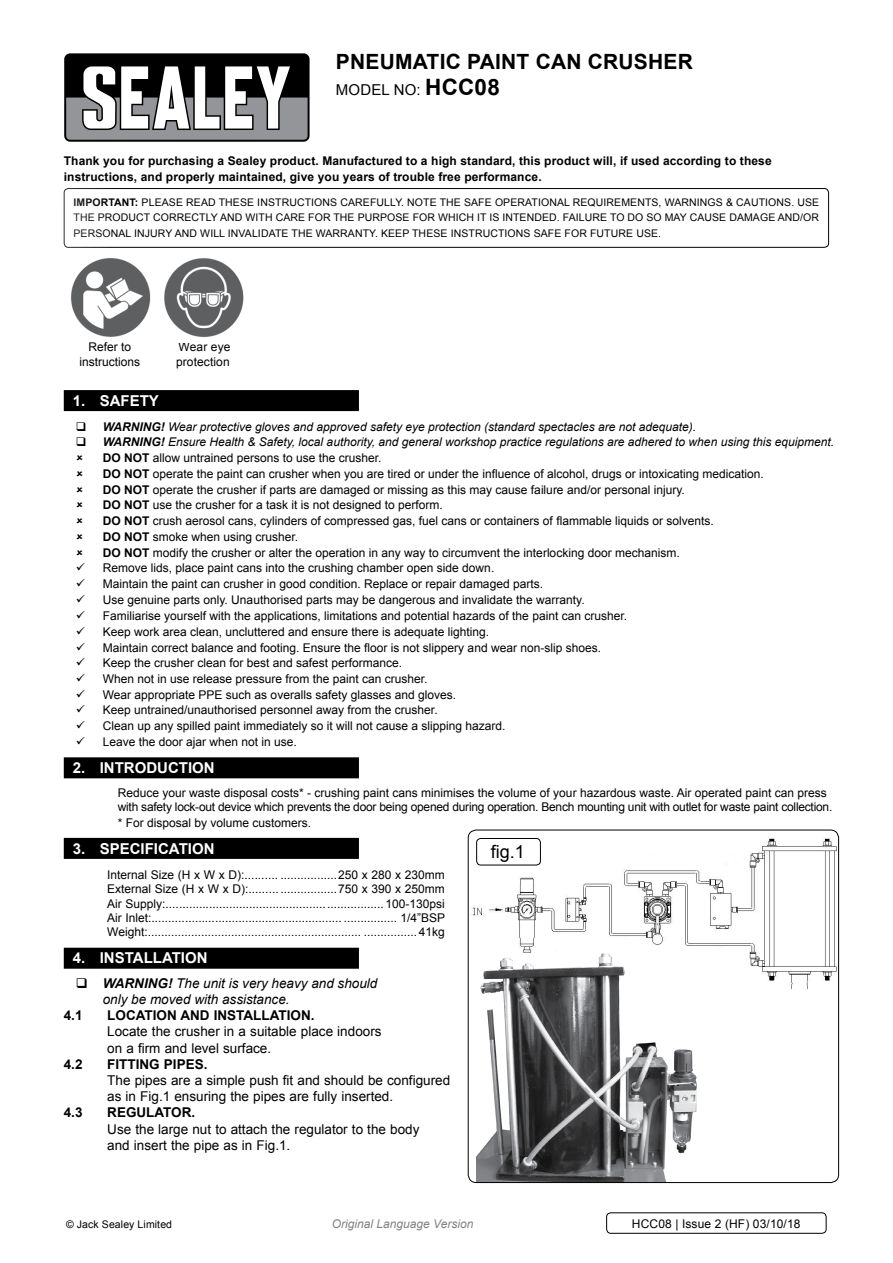
<style>
.page{position:relative;width:893px;height:1263px;background:#fff}
.page>*{position:absolute;margin:0;border:0;box-sizing:border-box;transform-origin:0 0}
.t1{font:700 21px "Arial";letter-spacing:.01em;color:#000}
.t2{font:18px "Arial";color:#000}
.t3{font:700 15px "Arial";color:#fff}
.t4{font:15px "Arial";letter-spacing:.01em;color:#000}
.t5{font:13.5px/16.2px "Arial";color:#000}
.t6{font:italic 13.5px/15.8px "Arial";color:#000}
.t7{font:700 13.5px "Arial";color:#000}
.t8{font:12px/15.8px "Arial";color:#000}
.t9{font:12px/14.4px "Arial";letter-spacing:-.02em;color:#000}
.t10{font:700 12px/15.8px "Arial";letter-spacing:.01em;color:#000}
.t11{font:italic 12px "Arial";color:#808285}
.t12{font:10.5px/15.8px "Arial";letter-spacing:.01em;color:#000;text-align:justify}
.s1{font-weight:700;font-size:22.5px}
.s2{font-weight:700}
.s3{font-weight:700;font-style:italic}
.s4{font-style:italic}
</style>
<div class="page">
<img style="left:71px;top:258px;width:80px;height:79px">
<img style="left:164px;top:258px;width:80px;height:79px">
<div style="left:64px;top:53px;width:246px;height:89px;background:#000;border-radius:6px"></div>
<svg style="left:66px;top:66px;width:242px;height:74px"></svg>
<div style="left:64px;top:188px;width:765px;height:60px;border:1px solid #000;border-radius:4px"></div>
<div style="left:606px;top:1212px;width:220px;height:22px;border:1px solid #000;border-radius:4px"></div>
<img style="left:468px;top:829px;width:371px;height:159px">
<img style="left:476px;top:953px;width:222px;height:228px">
<div style="left:468px;top:830px;width:371px;height:353px;border:1px solid #000;border-radius:8px"></div>
<div style="left:477px;top:838px;width:63px;height:27px;background:#fff;border-radius:4px"></div>
<div style="left:476px;top:838px;width:65px;height:27px;border:1px solid #000;border-radius:4px"></div>
<div style="left:64px;top:390px;width:295px;height:21px;background:#000"></div>
<div style="left:64px;top:757px;width:295px;height:21px;background:#000"></div>
<div style="left:64px;top:838px;width:295px;height:21px;background:#000"></div>
<div style="left:64px;top:948px;width:295px;height:21px;background:#000"></div>
<h1 class="t1" style="left:336px;top:48px;width:358px">PNEUMATIC PAINT CAN CRUSHER</h1>
<p class="t4" style="left:336px;top:80px;width:165px">model no: <span class="s1">HCC08</span></p>
<p class="t10" style="left:64px;top:153px;width:709px">Thank you for purchasing a Sealey product. Manufactured to a high standard, this product will, if used according to these instructions, and properly maintained, give you years of trouble free performance.</p>
<p class="t12" style="left:74px;top:194px;width:747px"><span class="s2">IMPORTANT:</span> PLEASE READ THESE INSTRUCTIONS CAREFULLY. NOTE THE SAFE OPERATIONAL REQUIREMENTS, WARNINGS &amp; CAUTIONS. USE THE PRODUCT CORRECTLY AND WITH CARE FOR THE PURPOSE FOR WHICH IT IS INTENDED. FAILURE TO DO SO MAY CAUSE DAMAGE AND/OR PERSONAL INJURY AND WILL INVALIDATE THE WARRANTY. KEEP THESE INSTRUCTIONS SAFE FOR FUTURE USE.</p>
<p class="t8" style="left:80px;top:340px;width:62px;line-height:14.4px;text-align:center">Refer to instructions</p>
<p class="t8" style="left:176px;top:340px;width:56px;line-height:14.4px">Wear eye protection</p>
<p class="t3" style="left:73px;top:391px;width:88px">1. SAFETY</p>
<p class="t8" style="left:103px;top:419px;width:733px"><span class="s3">WARNING!</span> <span class="s4">Wear protective gloves and approved safety eye protection (standard spectacles are not adequate).<br></span><span class="s3">WARNING!</span> <span class="s4">Ensure Health &amp; Safety, local authority, and general workshop practice regulations are adhered to when using this equipment.<br></span><span class="s2">DO NOT</span> allow untrained persons to use the crusher.<br><span class="s2">DO NOT</span> operate the paint can crusher when you are tired or under the influence of alcohol, drugs or intoxicating medication.<br><span class="s2">DO NOT</span> operate the crusher if parts are damaged or missing as this may cause failure and/or personal injury.<br><span class="s2">DO NOT</span> use the crusher for a task it is not designed to perform.<br><span class="s2">DO NOT</span> crush aerosol cans, cylinders of compressed gas, fuel cans or containers of flammable liquids or solvents.<br><span class="s2">DO NOT</span> smoke when using crusher.<br><span class="s2">DO NOT</span> modify the crusher or alter the operation in any way to circumvent the interlocking door mechanism.<br>Remove lids, place paint cans into the crushing chamber open side down.<br>Maintain the paint can crusher in good condition. Replace or repair damaged parts.<br>Use genuine parts only. Unauthorised parts may be dangerous and invalidate the warranty.<br>Familiarise yourself with the applications, limitations and potential hazards of the paint can crusher.<br>Keep work area clean, uncluttered and ensure there is adequate lighting.<br>Maintain correct balance and footing. Ensure the floor is not slippery and wear non-slip shoes.<br>Keep the crusher clean for best and safest performance.<br>When not in use release pressure from the paint can crusher.<br>Wear appropriate PPE such as overalls safety glasses and gloves.<br>Keep untrained/unauthorised personnel away from the crusher.<br>Clean up any spilled paint immediately so it will not cause a slipping hazard.<br>Leave the door ajar when not in use.</p>
<p class="t3" style="left:73px;top:758px;width:43px">2. Introduction</p>
<p class="t9" style="left:118px;top:785px;width:716px">Reduce your waste disposal costs* - crushing paint cans minimises the volume of your hazardous waste. Air operated paint can press with safety lock-out device which prevents the door being opened during operation. Bench mounting unit with outlet for waste paint collection.</p>
<p class="t8" style="left:118px;top:815px;width:195px">* For disposal by volume customers.</p>
<p class="t3" style="left:73px;top:838px;width:47px">3. Specification</p>
<p class="t8" style="left:107px;top:867px;width:339px;line-height:14.4px;text-align:justify">Internal Size (H x W x D):.......... .................250 x 280 x 230mm External Size (H x W x D):......... .................750 x 390 x 250mm Air Supply:.................................................................100-130psi Air Inlet:......................................................... ................ 1/4”BSP Weight:................................................................ ................41kg</p>
<p class="t3" style="left:73px;top:948px;width:136px">4. INSTALLATION</p>
<p class="t6" style="left:103px;top:976px;width:276px"><span class="s2">WARNING!</span> The unit is very heavy and should only be moved with assistance.</p>
<p class="t7" style="left:64px;top:1006px;width:20px">4.1</p>
<p class="t7" style="left:107px;top:1006px;width:209px">LOCATION AND INSTALLATION.</p>
<p class="t5" style="left:107px;top:1024px;width:276px">Locate the crusher in a suitable place indoors on a firm and level surface.</p>
<p class="t7" style="left:64px;top:1055px;width:20px">4.2</p>
<p class="t7" style="left:107px;top:1055px;width:102px">FITTING PIPES.</p>
<p class="t5" style="left:107px;top:1072px;width:344px">The pipes are a simple push fit and should be configured as in Fig.1 ensuring the pipes are fully inserted.</p>
<p class="t7" style="left:64px;top:1104px;width:20px">4.3</p>
<p class="t7" style="left:107px;top:1104px;width:90px">REGULATOR.</p>
<p class="t5" style="left:107px;top:1121px;width:314px">Use the large nut to attach the regulator to the body and insert the pipe as in Fig.1.</p>
<h2 class="t2" style="left:491px;top:840px;width:36px">fig.1</h2>
<p class="t12" style="left:66px;top:1216px;width:108px">© Jack Sealey Limited</p>
<p class="t11" style="left:332px;top:1215px;width:143px">Original Language Version</p>
<p class="t8" style="left:632px;top:1216px;width:170px">HCC08 | Issue 2 (HF) 03/10/18</p>
</div>
